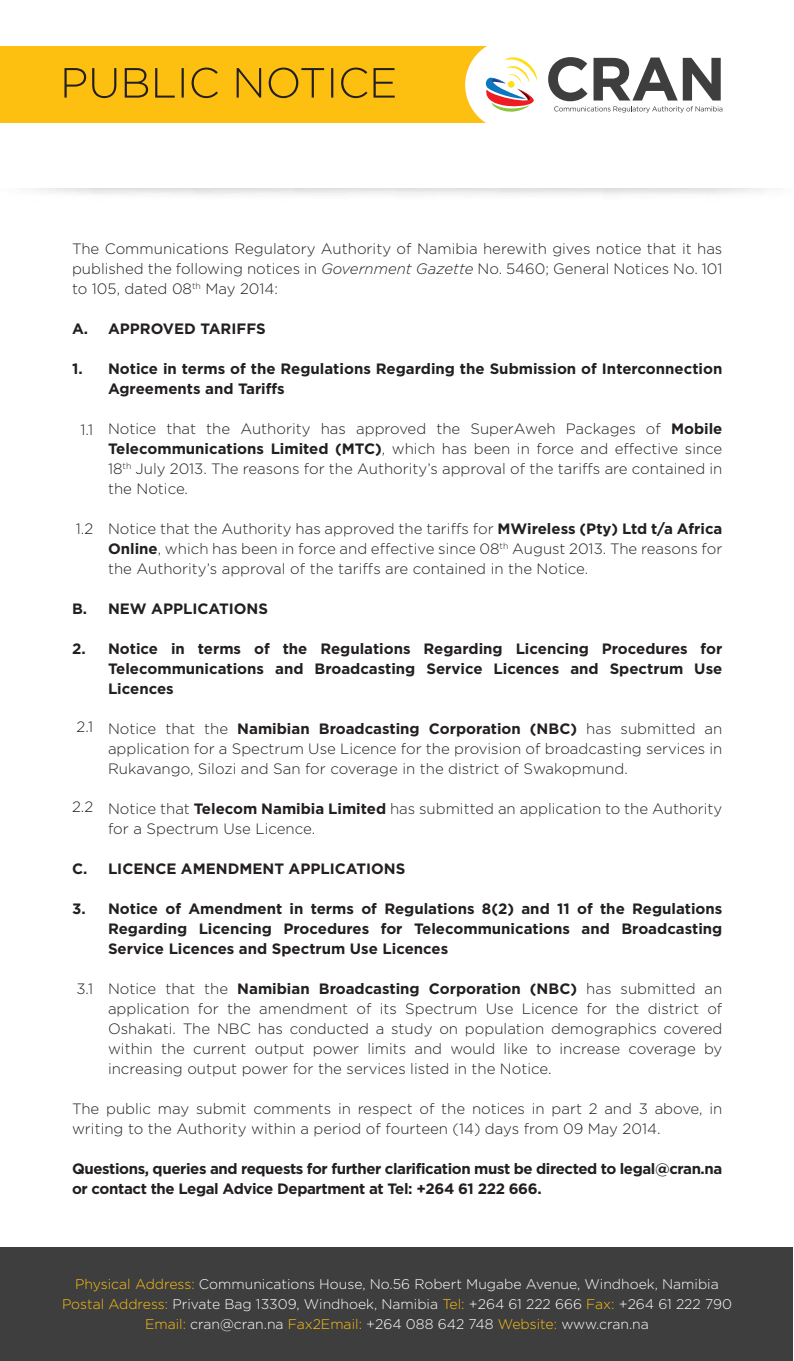
<style>
.page{position:relative;width:794px;height:1361px;background:#fff}
.page>*{position:absolute;margin:0;border:0;box-sizing:border-box;transform-origin:0 0}
.t1{font:300 15px/20px "Gotham HTF";color:#231f20;text-align:justify}
.t2{font:700 15px/20px "Gotham HTF";color:#231f20;text-align:justify}
.t3{font:700 15px/20px "Gotham HTF";letter-spacing:-.025em;color:#231f20}
.t4{font:300 14px/20px "Gotham HTF";color:#fff;text-align:center}
.s1{font-style:italic}
.s2{font-weight:700}
.s3{color:#fdc011}
</style>
<div class="page">
<div style="left:0;top:47px;width:497px;height:76px;background:#fdc011"></div>
<div style="left:465px;top:39px;width:91px;height:91px;background:#fff;border-radius:50%"></div>
<svg style="left:64px;top:68px;width:331px;height:30px"></svg>
<svg style="left:485px;top:57px;width:237px;height:56px"></svg>
<div style="left:0;top:1247px;width:792px;height:114px;background:#3e3e3f"></div>
<p class="t1" style="left:72px;top:238px;width:652px">The Communications Regulatory Authority of Namibia herewith gives notice that it has published the following notices in <span class="s1">Government Gazette</span> No. 5460; General Notices No. 101 to 105, dated 08<sup>th</sup> May 2014:</p>
<p class="t2" style="left:72px;top:318px;width:195px">A. APPROVED TARIFFS</p>
<p class="t2" style="left:108px;top:358px;width:616px;text-indent:-36px">1. Notice in terms of the Regulations Regarding the Submission of Interconnection<br>Agreements and Tariffs</p>
<p class="t1" style="left:108px;top:418px;width:616px">Notice that the Authority has approved the SuperAweh Packages of <span class="s2">Mobile Telecommunications Limited (MTC)</span>, which has been in force and effective since 18<sup>th</sup> July 2013. The reasons for the Authority’s approval of the tariffs are contained in the Notice.</p>
<p class="t1" style="left:108px;top:518px;width:616px">Notice that the Authority has approved the tariffs for <span class="s2">MWireless (Pty) Ltd t/a Africa Online</span>, which has been in force and effective since 08<sup>th</sup> August 2013. The reasons for the Authority’s approval of the tariffs are contained in the Notice.</p>
<p class="t2" style="left:72px;top:598px;width:197px">B. NEW APPLICATIONS</p>
<p class="t2" style="left:108px;top:638px;width:616px;text-indent:-36px">2. Notice in terms of the Regulations Regarding Licencing Procedures for Telecommunications and Broadcasting Service Licences and Spectrum Use Licences</p>
<p class="t1" style="left:108px;top:718px;width:616px">Notice that the <span class="s2">Namibian Broadcasting Corporation (NBC)</span> has submitted an application for a Spectrum Use Licence for the provision of broadcasting services in Rukavango, Silozi and San for coverage in the district of Swakopmund.</p>
<p class="t1" style="left:108px;top:798px;width:616px">Notice that <span class="s2">Telecom Namibia Limited</span> has submitted an application to the Authority for a Spectrum Use Licence.</p>
<p class="t2" style="left:72px;top:858px;width:335px">C. LICENCE AMENDMENT APPLICATIONS</p>
<p class="t2" style="left:108px;top:898px;width:616px;text-indent:-36px">3. Notice of Amendment in terms of Regulations 8(2) and 11 of the Regulations Regarding Licencing Procedures for Telecommunications and Broadcasting Service Licences and Spectrum Use Licences</p>
<p class="t1" style="left:108px;top:978px;width:616px">Notice that the <span class="s2">Namibian Broadcasting Corporation (NBC)</span> has submitted an application for the amendment of its Spectrum Use Licence for the district of Oshakati. The NBC has conducted a study on population demographics covered within the current output power limits and would like to increase coverage by increasing output power for the services listed in the Notice.</p>
<p class="t1" style="left:72px;top:1098px;width:652px">The public may submit comments in respect of the notices in part 2 and 3 above, in writing to the Authority within a period of fourteen (14) days from 09 May 2014.</p>
<p class="t3" style="left:72px;top:1158px;width:652px">Questions, queries and requests for further clarification must be directed to legal@cran.na or contact the Legal Advice Department at Tel: +264 61 222 666.</p>
<p class="t1" style="left:80px;top:419px;width:14px">1.1</p>
<p class="t1" style="left:76px;top:518px;width:19px">1.2</p>
<p class="t1" style="left:77px;top:716px;width:18px">2.1</p>
<p class="t1" style="left:72px;top:796px;width:23px">2.2</p>
<p class="t1" style="left:76px;top:978px;width:18px">3.1</p>
<p class="t4" style="left:62px;top:1274px;width:671px"><span class="s3">Physical Address:</span> Communications House, No.56 Robert Mugabe Avenue, Windhoek, Namibia<br><span class="s3">Postal Address:</span> Private Bag 13309, Windhoek, Namibia <span class="s3">Tel:</span> +264 61 222 666 <span class="s3">Fax:</span> +264 61 222 790<br><span class="s3">Email:</span> cran@cran.na <span class="s3">Fax2Email:</span> +264 088 642 748 <span class="s3">Website:</span> www.cran.na</p>
</div>
